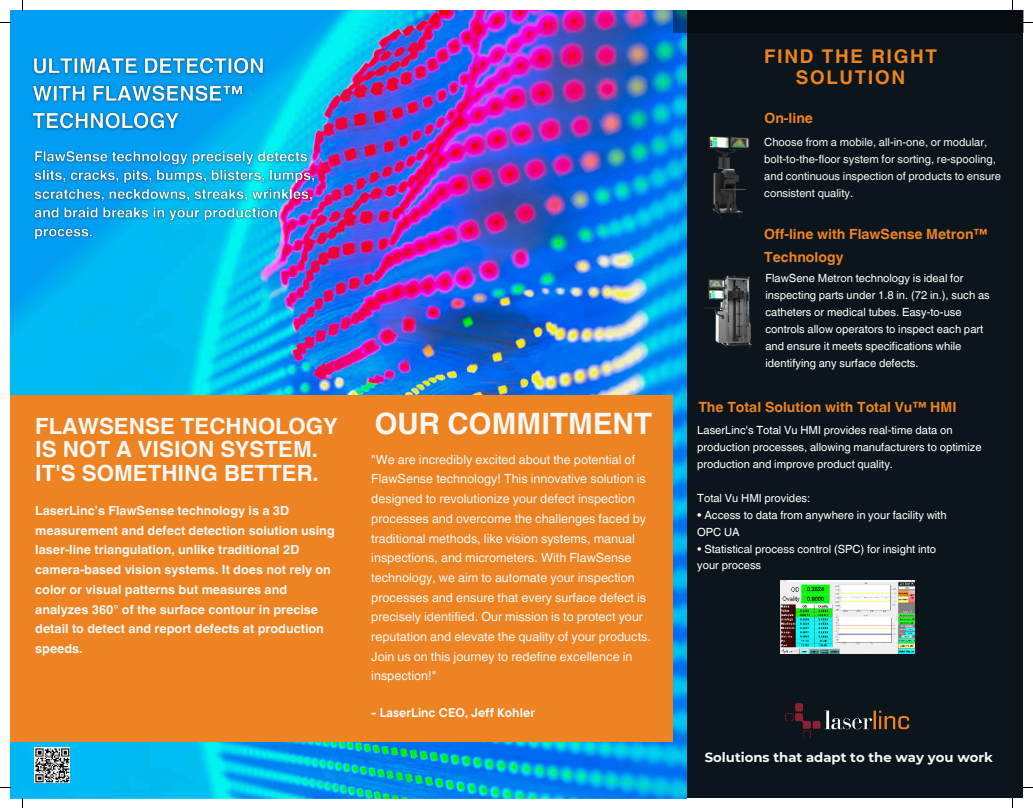
<style>
.page{position:relative;width:1033px;height:808px;background:#fff}
.page>*{position:absolute;margin:0;border:0;box-sizing:border-box;transform-origin:0 0}
.t1{font:700 29.5px "Helvetica World";color:#f5f7f5}
.t2{font:700 22.38px/23.5px "Helvetica World";color:#f5f7f5}
.t3{font:700 18.88px/20.6px "Helvetica World";letter-spacing:.085em;color:#ed8322;text-align:center}
.t4{font:700 14px/22.5px "Helvetica World";color:#ed8322}
.t5{font:700 13.25px "Montserrat";color:#f5f7f5}
.t6{font:12.62px/19.6px "Helvetica World";color:#f5f7f5}
.t7{font:700 12.62px/19.8px "Helvetica World";color:#f5f7f5}
.t8{font:700 12.62px "TT Commons Pro";color:#f5f7f5}
.t9{font:11.25px/16.9px "Helvetica World";color:#fff}
.t10{font:11.25px/16.9px "Helvetica World";color:#f5f7f5}
</style>
<div class="page">
<div style="left:10px;top:10px;width:1013px;height:788px;background:#0b151b"></div>
<img style="left:10px;top:10px;width:676px;height:788px">
<div style="left:10px;top:396px;width:663px;height:345px;background:#ed8322"></div>
<img style="left:786px;top:703px;width:123px;height:34px">
<div style="left:673px;top:10px;width:350px;height:23px;background:#060c10"></div>
<img style="left:35px;top:747px;width:35px;height:35px">
<img style="left:648px;top:127px;width:102px;height:98px">
<img style="left:653px;top:264px;width:99px;height:93px">
<img style="left:780px;top:580px;width:134px;height:73px">
<img style="left:27px;top:48px;width:243px;height:88px">
<img style="left:31px;top:146px;width:287px;height:98px">
<h2 class="t2" style="left:35px;top:414px;width:304px">FLAWSENSE TECHNOLOGY<br>IS NOT A VISION SYSTEM.<br>IT'S SOMETHING BETTER.</h2>
<p class="t7" style="left:35px;top:501px;width:301px">LaserLinc’s FlawSense technology is a 3D measurement and defect detection solution using laser-line triangulation, unlike traditional 2D camera-based vision systems. It does not rely on color or visual patterns but measures and analyzes 360° of the surface contour in precise detail to detect and report defects at production speeds.</p>
<h1 class="t1" style="left:375px;top:407px;width:279px">OUR COMMITMENT</h1>
<p class="t6" style="left:371px;top:449px;width:281px">"We are incredibly excited about the potential of FlawSense technology! This innovative solution is designed to revolutionize your defect inspection processes and overcome the challenges faced by traditional methods, like vision systems, manual inspections, and micrometers. With FlawSense technology, we aim to automate your inspection processes and ensure that every surface defect is precisely identified. Our mission is to protect your reputation and elevate the quality of your products.<br>Join us on this journey to redefine excellence in inspection!"</p>
<p class="t8" style="left:371px;top:703px;width:165px">- LaserLinc CEO, Jeff Kohler</p>
<h3 class="t3" style="left:764px;top:47px;width:175px">FIND THE RIGHT<br>SOLUTION</h3>
<p class="t4" style="left:764px;top:107px;width:50px">On-line</p>
<p class="t10" style="left:764px;top:134px;width:238px">Choose from a mobile, all-in-one, or modular, bolt-to-the-floor system for sorting, re-spooling, and continuous inspection of products to ensure consistent quality.</p>
<p class="t4" style="left:764px;top:223px;width:225px">Off-line with FlawSense Metron™<br>Technology</p>
<p class="t9" style="left:765px;top:270px;width:226px">FlawSene Metron technology is ideal for inspecting parts under 1.8 in. (72 in.), such as catheters or medical tubes. Easy-to-use controls allow operators to inspect each part and ensure it meets specifications while identifying any surface defects.</p>
<p class="t4" style="left:698px;top:395px;width:260px">The Total Solution with Total Vu™ HMI</p>
<p class="t9" style="left:697px;top:422px;width:286px">LaserLinc's Total Vu HMI provides real-time data on production processes, allowing manufacturers to optimize production and improve product quality.</p>
<p class="t9" style="left:697px;top:489px;width:115px">Total Vu HMI provides:</p>
<p class="t9" style="left:697px;top:506px;width:251px">• Access to data from anywhere in your facility with<br>OPC UA</p>
<p class="t9" style="left:697px;top:540px;width:240px">• Statistical process control (SPC) for insight into your process</p>
<p class="t5" style="left:704px;top:747px;width:290px">Solutions that adapt to the way you work</p>
</div>
